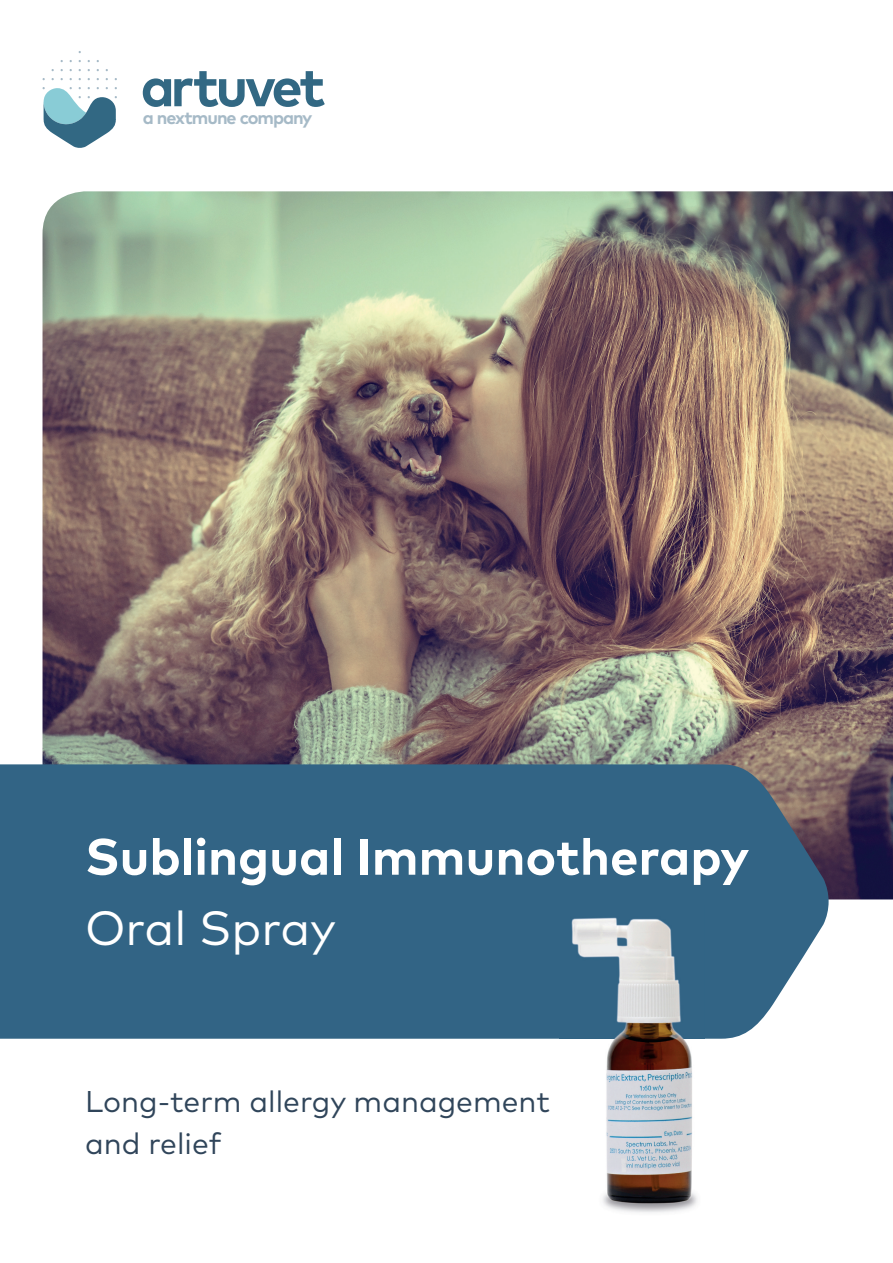
<style>
.page{position:relative;width:893px;height:1263px;background:#fff}
.page>*{position:absolute;margin:0;border:0;box-sizing:border-box;transform-origin:0 0}
.t1{font:700 55.8px "FF Mark Pro";letter-spacing:-.06em;color:#326883}
.t2{font:700 51px "FF Mark Pro";color:#fff}
.t3{font:48px "FF Mark Pro";color:#fff}
.t4{font:30px/42px "FF Mark Pro";color:#30455a}
.t5{font:700 18px "FF Mark Pro";letter-spacing:-.06em;color:#a6bac7}
</style>
<div class="page">
<img style="left:43px;top:191px;width:850px;height:708px">
<div style="left:0;top:764px;width:829px;height:275px;background:#326485"></div>
<svg style="left:43px;top:87px;width:74px;height:61px"></svg>
<img style="left:560px;top:905px;width:144px;height:308px">
<h1 class="t1" style="left:141px;top:44px;width:186px">artuvet</h1>
<p class="t5" style="left:143px;top:104px;width:171px">a nextmune company</p>
<h2 class="t2" style="left:85px;top:818px;width:666px">Sublingual Immunotherapy</h2>
<h3 class="t3" style="left:85px;top:892px;width:252px">Oral Spray</h3>
<p class="t4" style="left:85px;top:1078px;width:466px">Long-term allergy management and relief</p>
</div>
